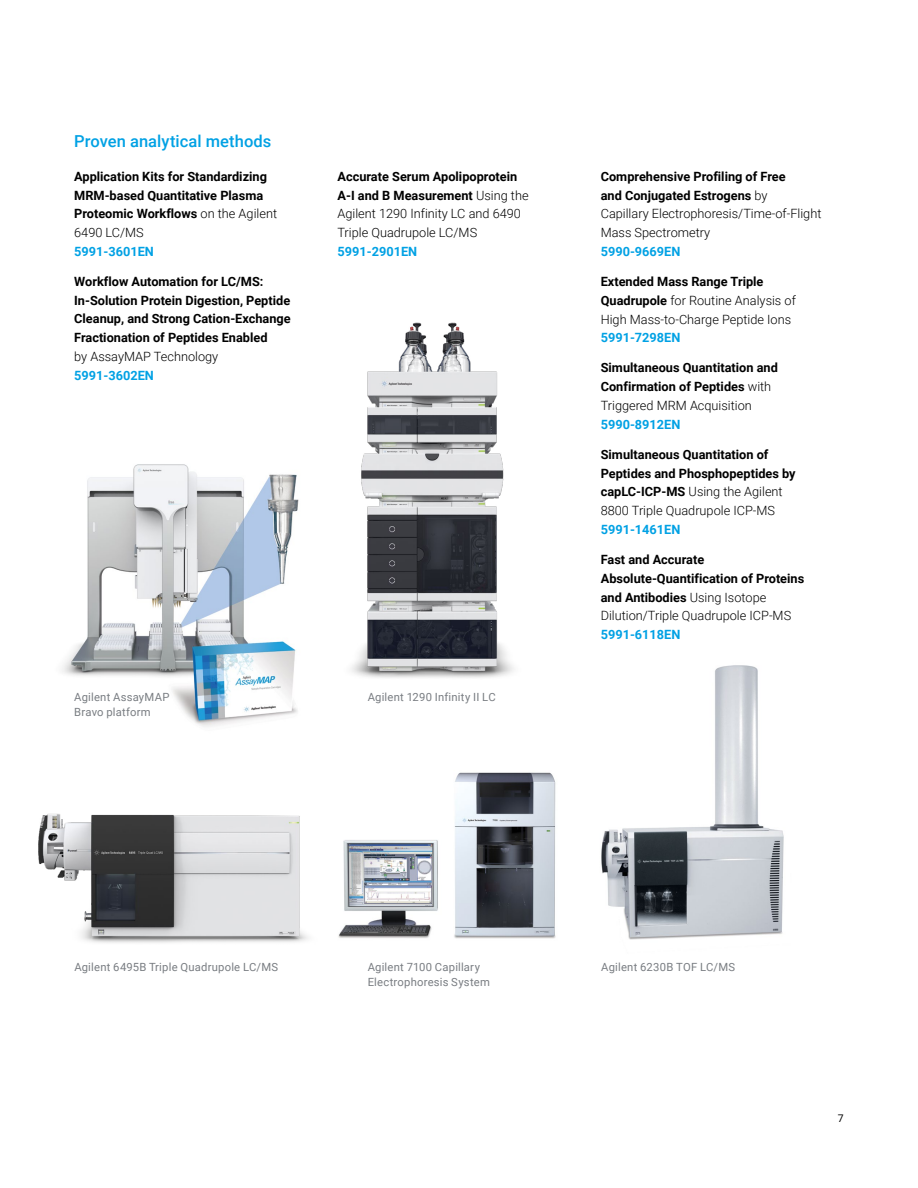
<style>
.page{position:relative;width:918px;height:1188px;background:#fff}
.page>*{position:absolute;margin:0;border:0;box-sizing:border-box;transform-origin:0 0}
.t1{font:500 16.5px "Roboto";letter-spacing:.005em;color:#00a1e4}
.t2{font:700 12.75px/18.8px "Roboto";color:#000}
.t3{font:300 12.75px/18.8px "Roboto";color:#000}
.t4{font:700 12.75px "Roboto";color:#00a1e4}
.t5{font:11.25px/15px "Roboto";letter-spacing:.02em;color:#797d82}
.t6{font:10.5px "Roboto";color:#000}
.s1{font-weight:300}
.s2{font-weight:700}
</style>
<div class="page">
<img style="left:351px;top:322px;width:163px;height:356px">
<img style="left:62px;top:464px;width:237px;height:263px">
<img style="left:38px;top:813px;width:270px;height:130px">
<img style="left:601px;top:665px;width:183px;height:275px">
<img style="left:338px;top:772px;width:218px;height:167px">
<p class="t1" style="left:74px;top:130px;width:199px">Proven analytical methods</p>
<p class="t2" style="left:74px;top:166px;width:204px">Application Kits for Standardizing<br>MRM-based Quantitative Plasma<br>Proteomic Workflows <span class="s1">on the Agilent<br>6490 LC/MS</span></p>
<p class="t4" style="left:74px;top:242px;width:81px">5991-3601EN</p>
<p class="t2" style="left:74px;top:272px;width:218px">Workflow Automation for LC/MS:<br>In-Solution Protein Digestion, Peptide Cleanup, and Strong Cation-Exchange Fractionation of Peptides Enabled</p>
<p class="t3" style="left:74px;top:347px;width:146px">by AssayMAP Technology</p>
<p class="t4" style="left:74px;top:366px;width:81px">5991-3602EN</p>
<p class="t3" style="left:338px;top:166px;width:193px"><span class="s2">Accurate Serum Apolipoprotein<br>A-I and B Measurement</span> Using the<br>Agilent 1290 Infinity LC and 6490<br>Triple Quadrupole LC/MS</p>
<p class="t4" style="left:338px;top:242px;width:81px">5991-2901EN</p>
<p class="t5" style="left:74px;top:690px;width:97px">Agilent AssayMAP<br>Bravo platform</p>
<p class="t5" style="left:368px;top:690px;width:129px">Agilent 1290 Infinity II LC</p>
<p class="t3" style="left:601px;top:167px;width:222px"><span class="s2">Comprehensive Profiling of Free<br>and Conjugated Estrogens</span> by<br>Capillary Electrophoresis/Time-of-Flight<br>Mass Spectrometry</p>
<p class="t4" style="left:601px;top:242px;width:81px">5990-9669EN</p>
<p class="t3" style="left:601px;top:272px;width:197px"><span class="s2">Extended Mass Range Triple<br>Quadrupole</span> for Routine Analysis of<br>High Mass-to-Charge Peptide Ions</p>
<p class="t4" style="left:601px;top:329px;width:81px">5991-7298EN</p>
<p class="t2" style="left:601px;top:358px;width:179px">Simultaneous Quantitation and<br>Confirmation of Peptides <span class="s1">with<br>Triggered MRM Acquisition</span></p>
<p class="t4" style="left:601px;top:415px;width:81px">5990-8912EN</p>
<p class="t2" style="left:601px;top:445px;width:196px">Simultaneous Quantitation of<br>Peptides and Phosphopeptides by capLC-ICP-MS <span class="s1">Using the Agilent<br>8800 Triple Quadrupole ICP-MS</span></p>
<p class="t4" style="left:601px;top:520px;width:81px">5991-1461EN</p>
<p class="t2" style="left:601px;top:550px;width:205px">Fast and Accurate<br>Absolute-Quantification of Proteins and Antibodies <span class="s1">Using Isotope<br>Dilution/Triple Quadrupole ICP-MS</span></p>
<p class="t4" style="left:601px;top:626px;width:81px">5991-6118EN</p>
<p class="t5" style="left:74px;top:959px;width:205px">Agilent 6495B Triple Quadrupole LC/MS</p>
<p class="t5" style="left:368px;top:959px;width:124px">Agilent 7100 Capillary<br>Electrophoresis System</p>
<p class="t5" style="left:601px;top:959px;width:135px">Agilent 6230B TOF LC/MS</p>
<p class="t6" style="left:838px;top:1111px;width:7px">7</p>
</div>
